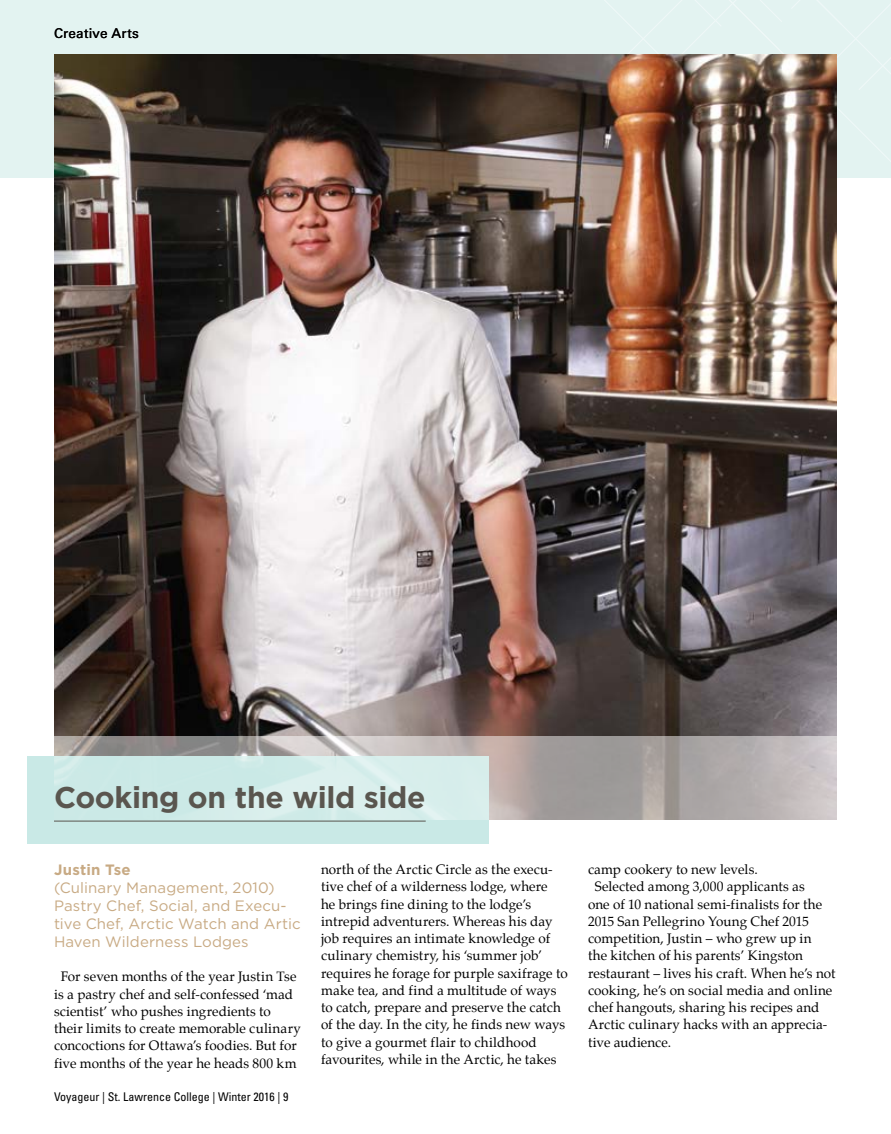
<style>
.page{position:relative;width:891px;height:1134px;background:#fff}
.page>*{position:absolute;margin:0;border:0;box-sizing:border-box;transform-origin:0 0}
.t1{font:700 30px "Gotham";letter-spacing:-.01em;color:#5a564f}
.t2{font:15px/18px "Gotham";letter-spacing:.005em;color:#c8aa84}
.t3{font:700 15px "Gotham";letter-spacing:.01em;color:#c8aa84}
.t4{font:13.5px/17.2px "Palatino";letter-spacing:.005em;color:#000}
.t5{font:13.5px "Univers LT Std";letter-spacing:.015em;color:#000}
.t6{font:condensed 12px "Univers LT Std";color:#000}
</style>
<div class="page">
<div style="left:0;top:0;width:891px;height:177px;background:#e3f3f1"></div>
<svg style="left:628px;top:0;width:263px;height:74px"></svg>
<img style="left:54px;top:736px;width:783px;height:84px">
<img style="left:54px;top:54px;width:783px;height:682px">
<svg style="left:27px;top:756px;width:461px;height:87px;fill:#cbe9e6"></svg>
<hr style="left:54px;top:821px;width:372px;height:1px;background:#5a564f">
<p class="t5" style="left:54px;top:25px;width:87px">Creative Arts</p>
<h1 class="t1" style="left:54px;top:777px;width:373px">Cooking on the wild side</h1>
<p class="t3" style="left:54px;top:860px;width:78px">Justin Tse</p>
<p class="t2" style="left:54px;top:878px;width:248px">(Culinary Management, 2010)<br>Pastry Chef, Social, and Execu&shy;tive Chef, Arctic Watch and Artic<br>Haven Wilderness Lodges</p>
<p class="t4" style="left:54px;top:968px;width:248px;text-indent:7px">For seven months of the year Justin Tse is a pastry chef and self-confessed ‘mad scientist’ who pushes ingredients to their limits to create memorable culinary concoctions for Ottawa’s foodies. But for five months of the year he heads 800 km</p>
<p class="t6" style="left:54px;top:1089px;width:236px">Voyageur | St. Lawrence College | Winter 2016 | 9</p>
<p class="t4" style="left:321px;top:861px;width:248px">north of the Arctic Circle as the execu&shy;tive chef of a wilderness lodge, where<br>he brings fine dining to the lodge’s intrepid adventurers. Whereas his day job requires an intimate knowledge of culinary chemistry, his ‘summer job’ requires he forage for purple saxifrage to make tea, and find a multitude of ways to catch, prepare and preserve the catch of the day. In the city, he finds new ways to give a gourmet flair to childhood favourites, while in the Arctic, he takes</p>
<p class="t4" style="left:588px;top:861px;width:171px">camp cookery to new levels.</p>
<p class="t4" style="left:595px;top:878px;width:212px">Selected among 3,000 applicants as</p>
<p class="t4" style="left:588px;top:895px;width:236px">one of 10 national semi-finalists for the</p>
<p class="t4" style="left:588px;top:913px;width:222px">2015 San Pellegrino Young Chef 2015</p>
<p class="t4" style="left:588px;top:930px;width:225px">competition, Justin – who grew up in</p>
<p class="t4" style="left:588px;top:947px;width:217px">the kitchen of his parents’ Kingston</p>
<p class="t4" style="left:588px;top:964px;width:249px">restaurant – lives his craft. When he’s not</p>
<p class="t4" style="left:588px;top:982px;width:246px">cooking, he’s on social media and online</p>
<p class="t4" style="left:588px;top:999px;width:233px">chef hangouts, sharing his recipes and</p>
<p class="t4" style="left:588px;top:1016px;width:241px">Arctic culinary hacks with an apprecia-</p>
<p class="t4" style="left:588px;top:1033px;width:85px">tive audience.</p>
</div>
